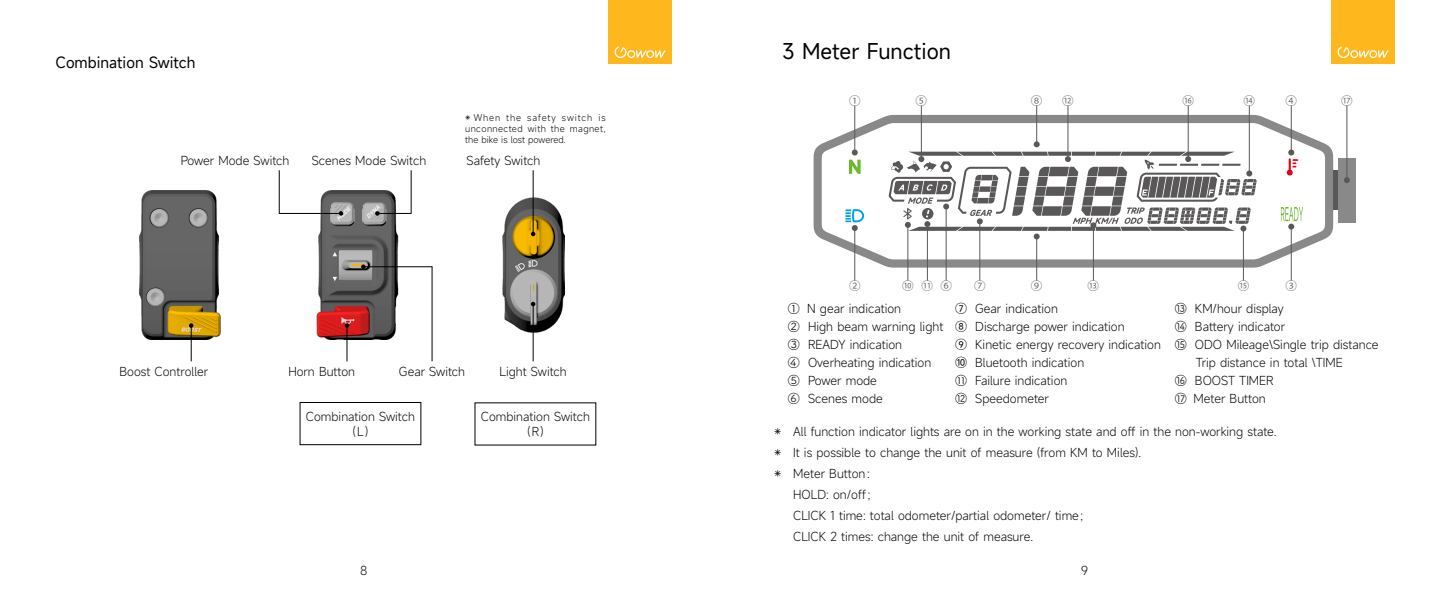
<style>
.page{position:relative;width:1446px;height:596px;background:#fff}
.page>*{position:absolute;margin:0;border:0;box-sizing:border-box;transform-origin:0 0}
.t1{font:21px "Mi Sans";color:#000}
.t2{font:15px "Mi Sans";color:#000}
.t3{font:300 12px/18px "Mi Sans";color:#000;text-align:center}
.t4{font:11.55px "Koz Go Pr 6 N";color:#595757}
.t5{font:300 9px/10.8px "Mi Sans";letter-spacing:.045em;color:#000;text-align:justify}
.s1{font-family:"Tsuku A Rd Gothic";font-weight:400}
.s2{font-weight:400}
</style>
<div class="page">
<img style="left:139px;top:191px;width:426px;height:148px">
<div style="left:300px;top:402px;width:121px;height:42px;border:1px solid #000"></div>
<hr style="left:191px;top:325px;width:1px;height:36px;background:#000">
<svg style="left:189px;top:323px;width:4px;height:4px"></svg>
<hr style="left:533px;top:170px;width:1px;height:64px;background:#000">
<svg style="left:531px;top:231px;width:4px;height:5px"></svg>
<hr style="left:347px;top:325px;width:1px;height:36px;background:#000">
<svg style="left:345px;top:323px;width:4px;height:4px"></svg>
<hr style="left:533px;top:304px;width:1px;height:57px;background:#000">
<svg style="left:531px;top:301px;width:4px;height:5px"></svg>
<hr style="left:363px;top:266px;width:69px;height:1px;background:#000">
<svg style="left:361px;top:264px;width:5px;height:5px"></svg>
<hr style="left:377px;top:213px;width:34px;height:1px;background:#000">
<svg style="left:375px;top:211px;width:5px;height:4px"></svg>
<hr style="left:279px;top:213px;width:62px;height:1px;background:#000">
<svg style="left:339px;top:211px;width:4px;height:4px"></svg>
<div style="left:608px;top:0;width:64px;height:64px;background:#ffb71e"></div>
<svg style="left:614px;top:46px;width:51px;height:12px"></svg>
<hr style="left:432px;top:266px;width:1px;height:95px;background:#000">
<hr style="left:279px;top:170px;width:1px;height:43px;background:#000">
<hr style="left:411px;top:170px;width:1px;height:43px;background:#000">
<svg style="left:813px;top:115px;width:520px;height:152px"></svg>
<hr style="left:854px;top:105px;width:1px;height:47px;background:#595757">
<svg style="left:849px;top:149px;width:11px;height:25px"></svg>
<hr style="left:921px;top:105px;width:1px;height:54px;background:#595757">
<hr style="left:1036px;top:105px;width:1px;height:39px;background:#595757">
<hr style="left:1067px;top:105px;width:1px;height:54px;background:#595757">
<hr style="left:1188px;top:105px;width:1px;height:54px;background:#595757">
<hr style="left:1249px;top:105px;width:1px;height:68px;background:#595757">
<hr style="left:1291px;top:105px;width:1px;height:47px;background:#595757">
<svg style="left:1286px;top:149px;width:12px;height:27px"></svg>
<hr style="left:1036px;top:236px;width:1px;height:44px;background:#595757">
<hr style="left:1093px;top:225px;width:1px;height:55px;background:#595757">
<hr style="left:1243px;top:228px;width:1px;height:52px;background:#595757">
<hr style="left:1291px;top:226px;width:1px;height:54px;background:#595757">
<svg style="left:1281px;top:207px;width:22px;height:22px"></svg>
<hr style="left:979px;top:221px;width:1px;height:59px;background:#595757">
<hr style="left:927px;top:224px;width:1px;height:56px;background:#595757">
<hr style="left:946px;top:206px;width:1px;height:74px;background:#595757">
<hr style="left:907px;top:224px;width:1px;height:56px;background:#595757">
<svg style="left:888px;top:141px;width:368px;height:98px"></svg>
<hr style="left:854px;top:228px;width:1px;height:52px;background:#595757">
<svg style="left:845px;top:209px;width:19px;height:22px"></svg>
<div style="left:1333px;top:171px;width:5px;height:39px;background:#595757"></div>
<div style="left:1338px;top:158px;width:17px;height:64px;background:#898989"></div>
<hr style="left:1346px;top:105px;width:1px;height:75px;background:#595757">
<svg style="left:1344px;top:177px;width:6px;height:6px"></svg>
<div style="left:1331px;top:0;width:64px;height:64px;background:#ffb71e"></div>
<svg style="left:1337px;top:46px;width:51px;height:12px"></svg>
<p class="t2" style="left:55px;top:52px;width:141px">Combination Switch</p>
<p class="t3" style="left:181px;top:152px;width:110px">Power Mode Switch</p>
<p class="t3" style="left:312px;top:152px;width:116px">Scenes Mode Switch</p>
<p class="t5" style="left:465px;top:113px;width:142px">⁕ When the safety switch is unconnected with the magnet, the bike is lost powered.</p>
<p class="t3" style="left:466px;top:152px;width:75px">Safety Switch</p>
<p class="t3" style="left:119px;top:362px;width:90px">Boost Controller</p>
<p class="t3" style="left:399px;top:362px;width:68px">Gear Switch</p>
<p class="t3" style="left:499px;top:362px;width:69px">Light Switch</p>
<p class="t3" style="left:288px;top:362px;width:68px">Horn Button</p>
<p class="t3" style="left:306px;top:408px;width:111px;line-height:15px">Combination Switch（L）</p>
<p class="t3" style="left:481px;top:409px;width:111px;line-height:15px">Combination Switch（R）</p>
<p class="t3" style="left:360px;top:561px;width:9px">8</p>
<h1 class="t1" style="left:782px;top:37px;width:170px">3 Meter Function</h1>
<p class="t4" style="left:849px;top:94px;width:13px">①</p>
<p class="t4" style="left:1062px;top:94px;width:13px">⑫</p>
<p class="t4" style="left:1182px;top:94px;width:13px">⑯</p>
<p class="t4" style="left:1243px;top:94px;width:13px">⑭</p>
<p class="t4" style="left:915px;top:94px;width:13px">⑤</p>
<p class="t4" style="left:1285px;top:94px;width:13px">④</p>
<p class="t4" style="left:1341px;top:94px;width:13px">⑰</p>
<p class="t4" style="left:1031px;top:94px;width:13px">⑧</p>
<p class="t4" style="left:902px;top:279px;width:13px">⑩</p>
<p class="t4" style="left:1031px;top:279px;width:13px">⑨</p>
<p class="t4" style="left:1087px;top:279px;width:13px">⑬</p>
<p class="t4" style="left:1237px;top:279px;width:13px">⑮</p>
<p class="t4" style="left:849px;top:279px;width:13px">②</p>
<p class="t4" style="left:1285px;top:279px;width:13px">③</p>
<p class="t4" style="left:921px;top:279px;width:13px">⑪</p>
<p class="t4" style="left:940px;top:279px;width:13px">⑥</p>
<p class="t4" style="left:974px;top:279px;width:13px">⑦</p>
<p class="t3" style="left:788px;top:299px;width:157px;text-align:left"><span class="s1">①</span> N gear indication<br><span class="s1">②</span> High beam warning light<br><span class="s1">③</span> READY indication<br><span class="s1">④</span> Overheating indication<br><span class="s1">⑤</span> Power mode<br><span class="s1">⑥</span> Scenes mode</p>
<p class="t3" style="left:955px;top:299px;width:207px;text-align:left"><span class="s2">⑦</span> Gear indication<br><span class="s2">⑧</span> Discharge power indication<br><span class="s2">⑨</span> Kinetic energy recovery indication <span class="s2">⑩</span> Bluetooth indication<br><span class="s1">⑪</span> Failure indication<br><span class="s1">⑫</span> Speedometer</p>
<p class="t3" style="left:1175px;top:299px;width:110px"><span class="s1">⑬</span> KM/hour display</p>
<p class="t3" style="left:1175px;top:317px;width:112px"><span class="s1">⑭</span> Battery indicator</p>
<p class="t3" style="left:1175px;top:335px;width:205px"><span class="s1">⑮</span> ODO Mileage\Single trip distance</p>
<p class="t3" style="left:1196px;top:353px;width:149px">Trip distance in total \TIME</p>
<p class="t3" style="left:1175px;top:371px;width:100px"><span class="s1">⑯</span> BOOST TIMER</p>
<p class="t3" style="left:1175px;top:389px;width:92px"><span class="s1">⑰</span> Meter Button</p>
<p class="t3" style="left:774px;top:422px;width:504px">⁕ All function indicator lights are on in the working state and off in the non-working state.</p>
<p class="t3" style="left:774px;top:443px;width:369px">⁕ It is possible to change the unit of measure (from KM to Miles).</p>
<p class="t3" style="left:774px;top:464px;width:105px">⁕ Meter Button：</p>
<p class="t3" style="left:793px;top:485px;width:86px">HOLD: on/off；</p>
<p class="t3" style="left:793px;top:506px;width:299px">CLICK 1 time: total odometer/partial odometer/ time；</p>
<p class="t3" style="left:793px;top:527px;width:241px">CLICK 2 times: change the unit of measure.</p>
<p class="t3" style="left:1081px;top:561px;width:8px">9</p>
</div>
